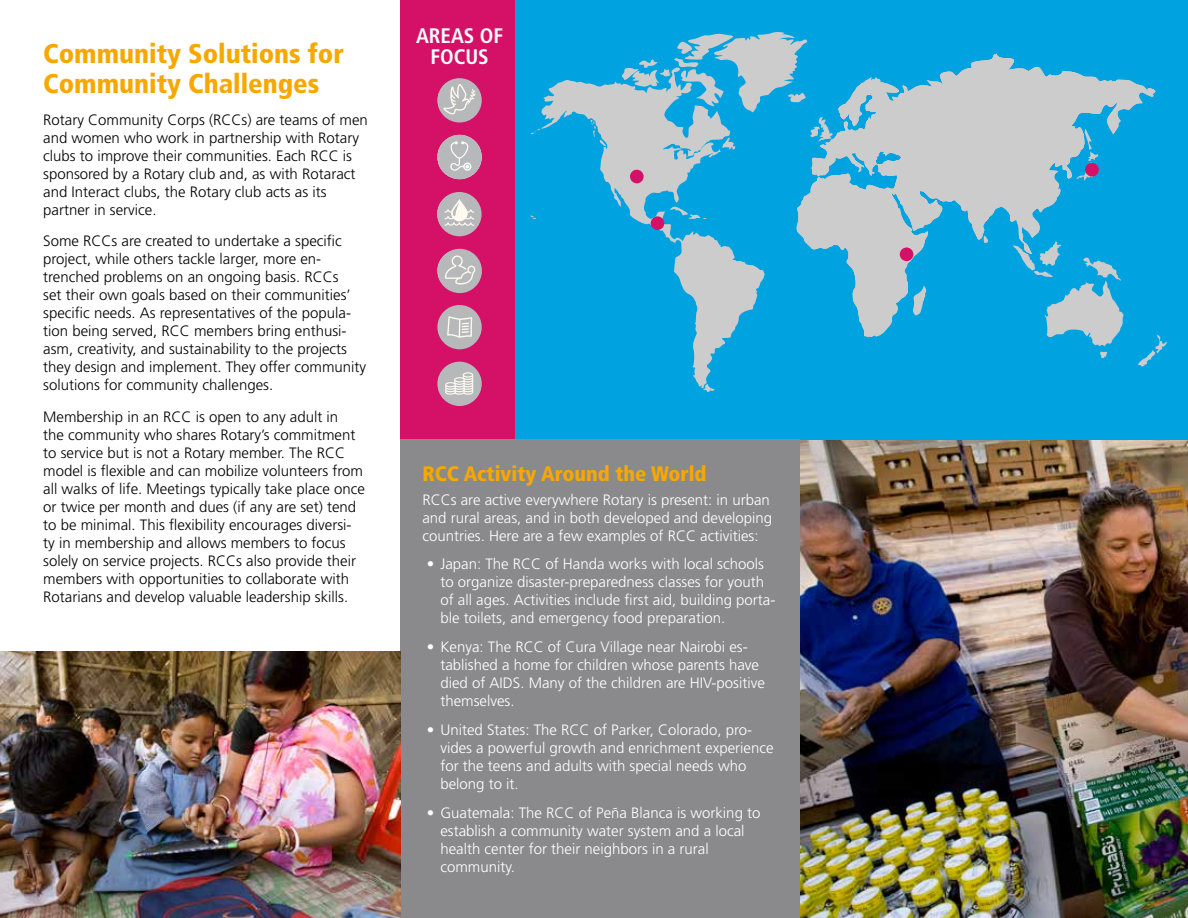
<style>
.page{position:relative;width:1188px;height:918px;background:#fff}
.page>*{position:absolute;margin:0;border:0;box-sizing:border-box;transform-origin:0 0}
.t1{font:900 condensed 27px/30px "Frutiger LT Std";color:#f7a800}
.t2{font:900 condensed 21px "Frutiger LT Std";color:#f7a800}
.t3{font:700 condensed 21px/21px "Frutiger LT Std";color:#fff;text-align:center}
.t4{font:300 15px/18px "Frutiger LT Std";color:#000}
.t5{font:300 15px/18px "Frutiger LT Std";color:#fff}
</style>
<div class="page">
<img style="left:800px;top:439px;width:388px;height:479px">
<div style="left:400px;top:0;width:119px;height:439px;background:#d51067"></div>
<div style="left:516px;top:0;width:672px;height:439px;background:#00a2e0"></div>
<div style="left:400px;top:439px;width:400px;height:479px;background:#8a8a8d"></div>
<svg style="left:702px;top:388px;width:13px;height:4px"></svg>
<svg style="left:530px;top:129px;width:9px;height:5px"></svg>
<svg style="left:639px;top:32px;width:169px;height:71px"></svg>
<svg style="left:1138px;top:334px;width:29px;height:32px"></svg>
<svg style="left:1089px;top:337px;width:26px;height:21px"></svg>
<svg style="left:530px;top:215px;width:7px;height:4px"></svg>
<svg style="left:539px;top:67px;width:227px;height:321px"></svg>
<svg style="left:796px;top:53px;width:360px;height:284px"></svg>
<svg style="left:984px;top:236px;width:4px;height:7px"></svg>
<div style="left:1085px;top:163px;width:14px;height:14px;background:#d51067;border-radius:50%"></div>
<div style="left:630px;top:170px;width:14px;height:13px;background:#d51067;border-radius:50%"></div>
<div style="left:651px;top:216px;width:13px;height:14px;background:#d51067;border-radius:50%"></div>
<div style="left:900px;top:248px;width:13px;height:13px;background:#d51067;border-radius:50%"></div>
<img style="left:0;top:651px;width:400px;height:267px">
<svg style="left:437px;top:135px;width:45px;height:44px"></svg>
<svg style="left:437px;top:362px;width:45px;height:44px"></svg>
<svg style="left:437px;top:305px;width:45px;height:44px"></svg>
<svg style="left:438px;top:249px;width:44px;height:44px"></svg>
<svg style="left:437px;top:192px;width:45px;height:44px"></svg>
<svg style="left:437px;top:78px;width:45px;height:45px"></svg>
<h1 class="t1" style="left:43px;top:39px;width:302px">Community Solutions for<br>Community Challenges</h1>
<p class="t4" style="left:43px;top:111px;width:326px">Rotary Community Corps (RCCs) are teams of men and women who work in partnership with Rotary clubs to improve their communities. Each RCC is sponsored by a Rotary club and, as with Rotaract and Interact clubs, the Rotary club acts as its partner in service.</p>
<p class="t4" style="left:43px;top:232px;width:325px">Some RCCs are created to undertake a specific project, while others tackle larger, more en&shy;trenched problems on an ongoing basis. RCCs<br>set their own goals based on their communities’ specific needs. As representatives of the popula&shy;tion being served, RCC members bring enthusi&shy;asm, creativity, and sustainability to the projects they design and implement. They offer community solutions for community challenges.</p>
<p class="t4" style="left:43px;top:408px;width:323px">Membership in an RCC is open to any adult in<br>the community who shares Rotary’s commitment to service but is not a Rotary member. The RCC model is flexible and can mobilize volunteers from all walks of life. Meetings typically take place once or twice per month and dues (if any are set) tend to be minimal. This flexibility encourages diversi&shy;ty in membership and allows members to focus solely on service projects. RCCs also provide their members with opportunities to collaborate with Rotarians and develop valuable leadership skills.</p>
<h2 class="t3" style="left:416px;top:26px;width:89px">AREAS OF<br>FOCUS</h2>
<h2 class="t2" style="left:422px;top:461px;width:286px">RCC Activity Around the World</h2>
<p class="t5" style="left:422px;top:491px;width:351px">RCCs are active everywhere Rotary is present: in urban and rural areas, and in both developed and developing countries. Here are a few examples of RCC activities:</p>
<p class="t5" style="left:440px;top:555px;width:337px;text-indent:-14px">• Japan: The RCC of Handa works with local schools to organize disaster-preparedness classes for youth of all ages. Activities include first aid, building porta&shy;ble toilets, and emergency food preparation.</p>
<p class="t5" style="left:440px;top:638px;width:326px;text-indent:-14px">• Kenya: The RCC of Cura Village near Nairobi es&shy;tablished a home for children whose parents have died of AIDS. Many of the children are HIV-positive themselves.</p>
<p class="t5" style="left:440px;top:721px;width:335px;text-indent:-14px">• United States: The RCC of Parker, Colorado, pro&shy;vides a powerful growth and enrichment experience for the teens and adults with special needs who belong to it.</p>
<p class="t5" style="left:440px;top:804px;width:322px;text-indent:-14px">• Guatemala: The RCC of Peña Blanca is working to establish a community water system and a local health center for their neighbors in a rural community.</p>
</div>
